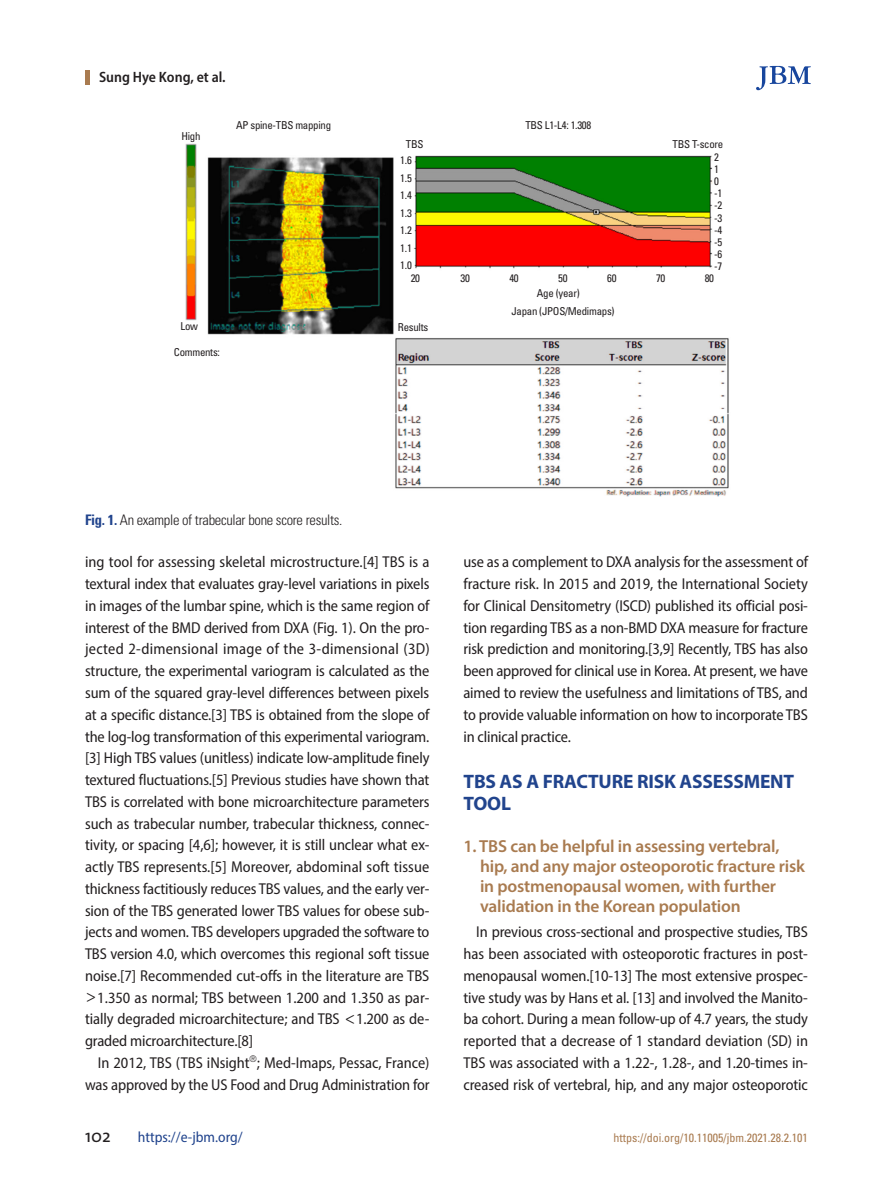
<style>
.page{position:relative;width:893px;height:1191px;background:#fff}
.page>*{position:absolute;margin:0;border:0;box-sizing:border-box;transform-origin:0 0}
.jbm_대제목{font:700 19.5px/21.8px "Myriad Pro";letter-spacing:-.01em;color:#21448d}
.t1{font:18px "The Mix";color:#231f20}
.jbm_중제목{font:600 17.4px/20px "Myriad Pro";letter-spacing:-.01em;color:#a97b50}
.jbm_본문{font:semi-condensed 15.75px/21.8px "Myriad Pro";letter-spacing:-.01em;color:#231f20;text-align:justify}
.t2{font:semi-condensed 15px "Myriad Pro";color:#21448d}
.jbm_하시라-이름{font:600 semi-condensed 15px "Myriad Pro";color:#231f20}
.jbm_표그림캡션{font:300 condensed 14.55px "Univers LT Std";letter-spacing:-.02em;color:#231f20}
.t3{font:condensed 12px "Univers LT Std";color:#a97b50}
.jbm_그림지문{font:condensed 10.8px "Univers LT Std";letter-spacing:-.025em;color:#231f20}
.s1{font-weight:700;color:#21448d}
.s2{font-family:"Dotum";font-stretch:normal}
</style>
<div class="page">
<hr style="left:85px;top:70px;width:4px;height:15px;background:#a97b50">
<svg style="left:756px;top:66px;width:55px;height:24px"></svg>
<img style="left:185px;top:143px;width:544px;height:353px">
<p class="jbm_하시라-이름" style="left:99px;top:68px;width:128px">Sung Hye Kong, et al.</p>
<p class="jbm_그림지문" style="left:181px;top:129px;width:21px">High</p>
<p class="jbm_그림지문" style="left:236px;top:118px;width:97px">AP spine-TBS mapping</p>
<p class="jbm_그림지문" style="left:181px;top:320px;width:19px">Low</p>
<p class="jbm_그림지문" style="left:174px;top:345px;width:48px">Comments:</p>
<p class="jbm_그림지문" style="left:525px;top:118px;width:67px">TBS L1-L4: 1.308</p>
<p class="jbm_그림지문" style="left:406px;top:137px;width:19px">TBS</p>
<p class="jbm_그림지문" style="left:673px;top:137px;width:52px">TBS T-score</p>
<p class="jbm_그림지문" style="left:400px;top:154px;width:13px">1.6</p>
<p class="jbm_그림지문" style="left:400px;top:171px;width:13px">1.5</p>
<p class="jbm_그림지문" style="left:400px;top:189px;width:13px">1.4</p>
<p class="jbm_그림지문" style="left:400px;top:206px;width:13px">1.3</p>
<p class="jbm_그림지문" style="left:400px;top:223px;width:13px">1.2</p>
<p class="jbm_그림지문" style="left:400px;top:241px;width:13px">1.1</p>
<p class="jbm_그림지문" style="left:400px;top:258px;width:13px">1.0</p>
<p class="jbm_그림지문" style="left:714px;top:150px;width:6px">2</p>
<p class="jbm_그림지문" style="left:714px;top:162px;width:6px">1</p>
<p class="jbm_그림지문" style="left:714px;top:174px;width:6px">0</p>
<p class="jbm_그림지문" style="left:714px;top:186px;width:10px">-1</p>
<p class="jbm_그림지문" style="left:714px;top:199px;width:10px">-2</p>
<p class="jbm_그림지문" style="left:714px;top:211px;width:10px">-3</p>
<p class="jbm_그림지문" style="left:714px;top:223px;width:10px">-4</p>
<p class="jbm_그림지문" style="left:714px;top:235px;width:10px">-5</p>
<p class="jbm_그림지문" style="left:714px;top:247px;width:10px">-6</p>
<p class="jbm_그림지문" style="left:714px;top:260px;width:10px">-7</p>
<p class="jbm_그림지문" style="left:411px;top:272px;width:11px">20</p>
<p class="jbm_그림지문" style="left:460px;top:272px;width:11px">30</p>
<p class="jbm_그림지문" style="left:509px;top:272px;width:11px">40</p>
<p class="jbm_그림지문" style="left:558px;top:272px;width:11px">50</p>
<p class="jbm_그림지문" style="left:607px;top:272px;width:11px">60</p>
<p class="jbm_그림지문" style="left:656px;top:272px;width:11px">70</p>
<p class="jbm_그림지문" style="left:705px;top:272px;width:11px">80</p>
<p class="jbm_그림지문" style="left:511px;top:304px;width:105px">Japan (JPOS/Medimaps)</p>
<p class="jbm_그림지문" style="left:398px;top:320px;width:32px">Results</p>
<p class="jbm_그림지문" style="left:537px;top:286px;width:44px">Age (year)</p>
<p class="jbm_표그림캡션" style="left:85px;top:511px;width:259px"><span class="s1">Fig. 1.</span> An example of trabecular bone score results.</p>
<p class="jbm_본문" style="left:85px;top:551px;width:346px">ing tool for assessing skeletal microstructure.[4] TBS is a textural index that evaluates gray-level variations in pixels in images of the lumbar spine, which is the same region of interest of the BMD derived from DXA (Fig. 1). On the pro&shy;jected 2-dimensional image of the 3-dimensional (3D) structure, the experimental variogram is calculated as the sum of the squared gray-level differences between pixels at a specific distance.[3] TBS is obtained from the slope of the log-log transformation of this experimental variogram. [3] High TBS values (unitless) indicate low-amplitude finely textured fluctuations.[5] Previous studies have shown that TBS is correlated with bone microarchitecture parameters such as trabecular number, trabecular thickness, connec&shy;tivity, or spacing [4,6]; however, it is still unclear what ex&shy;actly TBS represents.[5] Moreover, abdominal soft tissue thickness factitiously reduces TBS values, and the early ver&shy;sion of the TBS generated lower TBS values for obese sub&shy;jects and women. TBS developers upgraded the software to TBS version 4.0, which overcomes this regional soft tissue noise.[7] Recommended cut-offs in the literature are TBS <span class="s2">&gt;</span>1.350 as normal; TBS between 1.200 and 1.350 as par&shy;tially degraded microarchitecture; and TBS <span class="s2">&lt;</span>1.200 as de&shy;graded microarchitecture.[8]</p>
<p class="jbm_본문" style="left:85px;top:1051px;width:346px;text-align:right">In 2012, TBS (TBS iNsight<sup>®</sup>; Med-Imaps, Pessac, France) was approved by the US Food and Drug Administration for</p>
<p class="jbm_본문" style="left:463px;top:551px;width:346px">use as a complement to DXA analysis for the assessment of fracture risk. In 2015 and 2019, the International Society for Clinical Densitometry (ISCD) published its official posi&shy;tion regarding TBS as a non-BMD DXA measure for fracture risk prediction and monitoring.[3,9] Recently, TBS has also been approved for clinical use in Korea. At present, we have aimed to review the usefulness and limitations of TBS, and to provide valuable information on how to incorporate TBS in clinical practice.</p>
<p class="jbm_대제목" style="left:463px;top:770px;width:332px">TBS AS A FRACTURE RISK ASSESSMENT<br>TOOL</p>
<p class="jbm_중제목" style="left:480px;top:835px;width:326px;text-indent:-17px">1. TBS can be helpful in assessing vertebral, hip, and any major osteoporotic fracture risk in postmenopausal women, with further validation in the Korean population</p>
<p class="jbm_본문" style="left:463px;top:921px;width:346px;text-indent:13px">In previous cross-sectional and prospective studies, TBS has been associated with osteoporotic fractures in post&shy;menopausal women.[10-13] The most extensive prospec&shy;tive study was by Hans et al. [13] and involved the Manito&shy;ba cohort. During a mean follow-up of 4.7 years, the study reported that a decrease of 1 standard deviation (SD) in TBS was associated with a 1.22-, 1.28-, and 1.20-times in&shy;creased risk of vertebral, hip, and any major osteoporotic</p>
<p class="t1" style="left:85px;top:1121px;width:27px">102</p>
<p class="t2" style="left:138px;top:1128px;width:106px">https://e-jbm.org/</p>
<p class="t3" style="left:613px;top:1130px;width:196px">https://doi.org/10.11005/jbm.2021.28.2.101</p>
</div>
